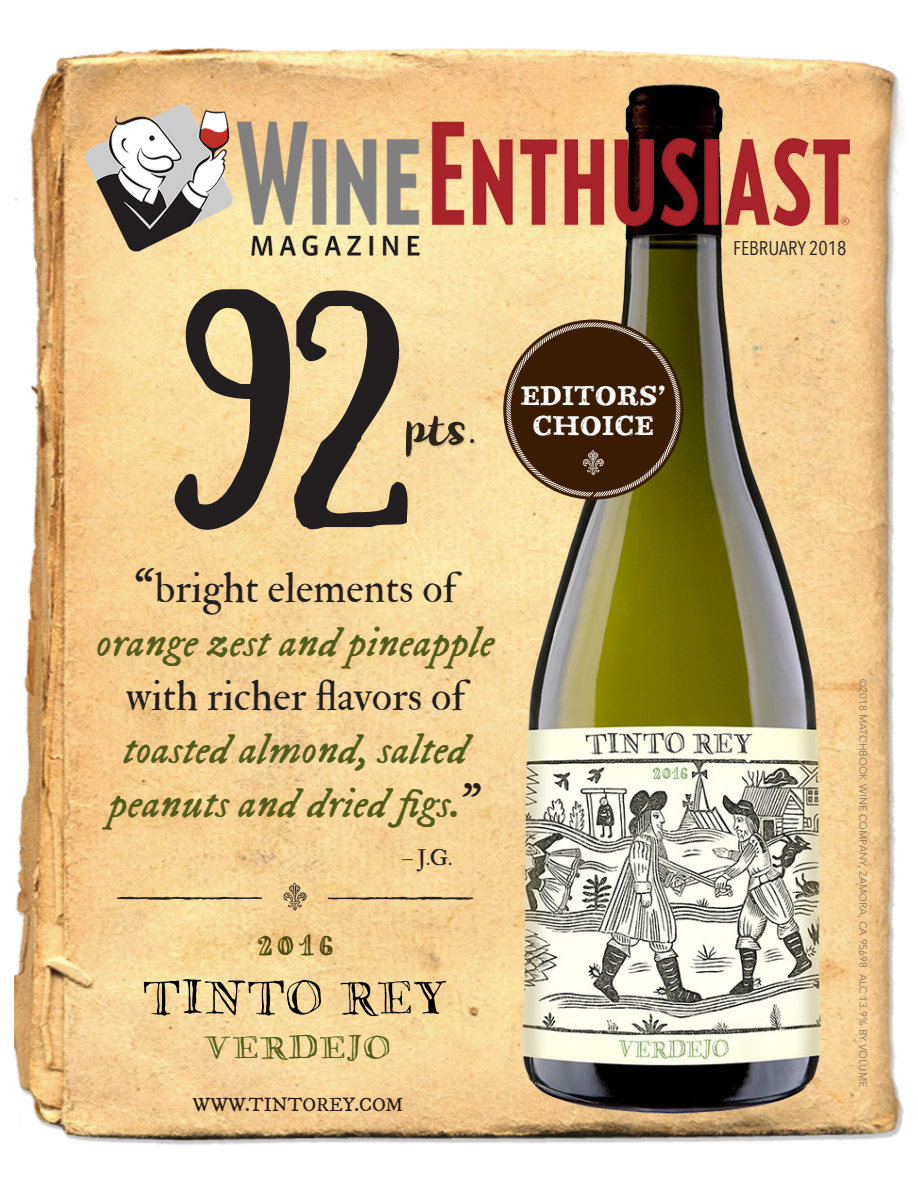
<style>
.page{position:relative;width:918px;height:1188px;background:#fff}
.page>*{position:absolute;margin:0;border:0;box-sizing:border-box;transform-origin:0 0}
.t1{font:239.7px "Sunday";color:#231f20}
.t2{font:50.55px "Auburn";color:#231f20}
.t3{font:42.3px/53.6px "IM FELL DW Pica PRO Italic";color:#525c1d;text-align:center}
.t4{font:31.95px "Saltpetre";color:#525c1d}
.t5{font:29.25px "Saltpetre";letter-spacing:.05em;color:#525c1d}
.t6{font:26.25px "Zapatista";letter-spacing:.01em;color:#fff}
.t7{font:22.2px "IM FELL Double Pica PRO Roman";color:#231f20}
.t8{font:19.8px "Avenir Next Condensed";color:#231f20}
.t9{font:19.5px "IM FELL DW Pica PRO Roman";color:#231f20}
.t10{font:10.5px "Avenir";color:#5b514f}
.s1{font-family:"IM FELL Double Pica PRO Roman";font-size:47.1px;color:#231f20}
.s2{font-family:"IM FELL Double Pica PRO Roman";color:#231f20}
</style>
<div class="page">
<img style="left:14px;top:47px;width:890px;height:1098px">
<img style="left:503px;top:47px;width:339px;height:1086px">
<img style="left:138px;top:965px;width:315px;height:68px">
<img style="left:73px;top:81px;width:789px;height:174px">
<div style="left:405px;top:415px;width:73px;height:45px;background:#231f20;opacity:.25"></div>
<svg style="left:505px;top:321px;width:177px;height:177px;background:#573e1e"></svg>
<svg style="left:328px;top:896px;width:145px;height:4px"></svg>
<svg style="left:117px;top:897px;width:145px;height:3px"></svg>
<svg style="left:284px;top:883px;width:22px;height:28px"></svg>
<p class="t1" style="left:174px;top:246px;width:240px">92</p>
<p class="t2" style="left:406px;top:391px;width:75px">pts.</p>
<p class="t3" style="left:96px;top:563px;width:400px"><span class="s1">“</span><span class="s2">bright elements of </span>orange zest and pineapple <span class="s2">with richer flavors of </span>toasted almond, salted peanuts and dried figs.<span class="s1">”</span></p>
<p class="t4" style="left:254px;top:926px;width:83px">2016</p>
<p class="t7" style="left:402px;top:844px;width:52px">– J.G.</p>
<p class="t6" style="left:521px;top:379px;width:147px">EDITORS’</p>
<p class="t6" style="left:533px;top:408px;width:123px">CHOICE</p>
<p class="t5" style="left:204px;top:1031px;width:188px">VERDEJO</p>
<p class="t9" style="left:193px;top:1093px;width:212px">WWW.TINTOREY.COM</p>
<p class="t8" style="left:733px;top:231px;width:115px">FEBRUARY 2018</p>
<p class="t10" style="left:869px;top:679px;width:410px;rotate:90deg">©2018 MATCHBOOK WINE COMPANY, ZAMORA, CA 95698 ALC 13.9% BY VOLUME</p>
</div>
